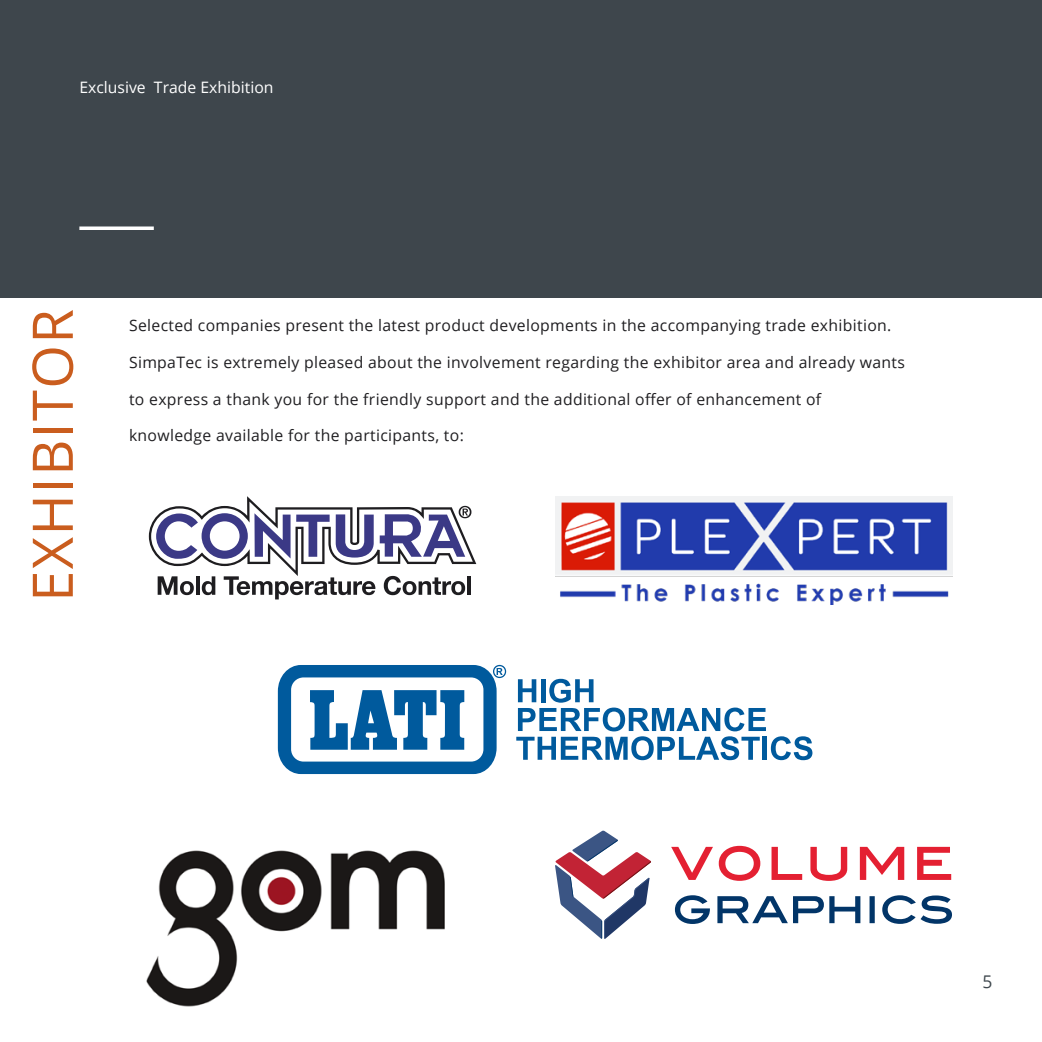
<style>
.page{position:relative;width:1042px;height:1042px;background:#fff}
.page>*{position:absolute;margin:0;border:0;box-sizing:border-box;transform-origin:0 0}
.t1{font:56px "Open Sans";letter-spacing:.025em;color:#ca5d1e}
.t2{font:17.5px "Open Sans";color:#3e474d}
.t3{font:15.75px "Open Sans";letter-spacing:.02em;color:#1f1e21}
.t4{font:15.75px "Open Sans";color:#fff}
</style>
<div class="page">
<div style="left:0;top:0;width:1042px;height:298px;background:#3e464c"></div>
<img style="left:146px;top:850px;width:299px;height:157px">
<svg style="left:149px;top:496px;width:327px;height:103px"></svg>
<svg style="left:675px;top:895px;width:277px;height:29px"></svg>
<svg style="left:719px;top:846px;width:41px;height:35px"></svg>
<svg style="left:671px;top:847px;width:42px;height:33px"></svg>
<svg style="left:860px;top:847px;width:44px;height:33px"></svg>
<svg style="left:917px;top:847px;width:34px;height:33px"></svg>
<svg style="left:771px;top:847px;width:31px;height:33px"></svg>
<svg style="left:810px;top:847px;width:37px;height:34px"></svg>
<svg style="left:555px;top:830px;width:96px;height:109px"></svg>
<svg style="left:79px;top:226px;width:75px;height:4px"></svg>
<img style="left:555px;top:496px;width:397px;height:109px">
<svg style="left:516px;top:679px;width:296px;height:81px"></svg>
<svg style="left:278px;top:665px;width:228px;height:109px"></svg>
<p class="t4" style="left:79px;top:76px;width:196px">Exclusive Trade Exhibition</p>
<h1 class="t1" style="left:14px;top:602px;width:294px;rotate:-90deg">EXHIBITOR</h1>
<p class="t3" style="left:129px;top:314px;width:764px">Selected companies present the latest product developments in the accompanying trade exhibition.</p>
<p class="t3" style="left:129px;top:351px;width:777px">SimpaTec is extremely pleased about the involvement regarding the exhibitor area and already wants</p>
<p class="t3" style="left:129px;top:388px;width:694px">to express a thank you for the friendly support and the additional offer of enhancement of</p>
<p class="t3" style="left:129px;top:425px;width:336px">knowledge available for the participants, to:</p>
<p class="t2" style="left:982px;top:969px;width:12px">5</p>
</div>
